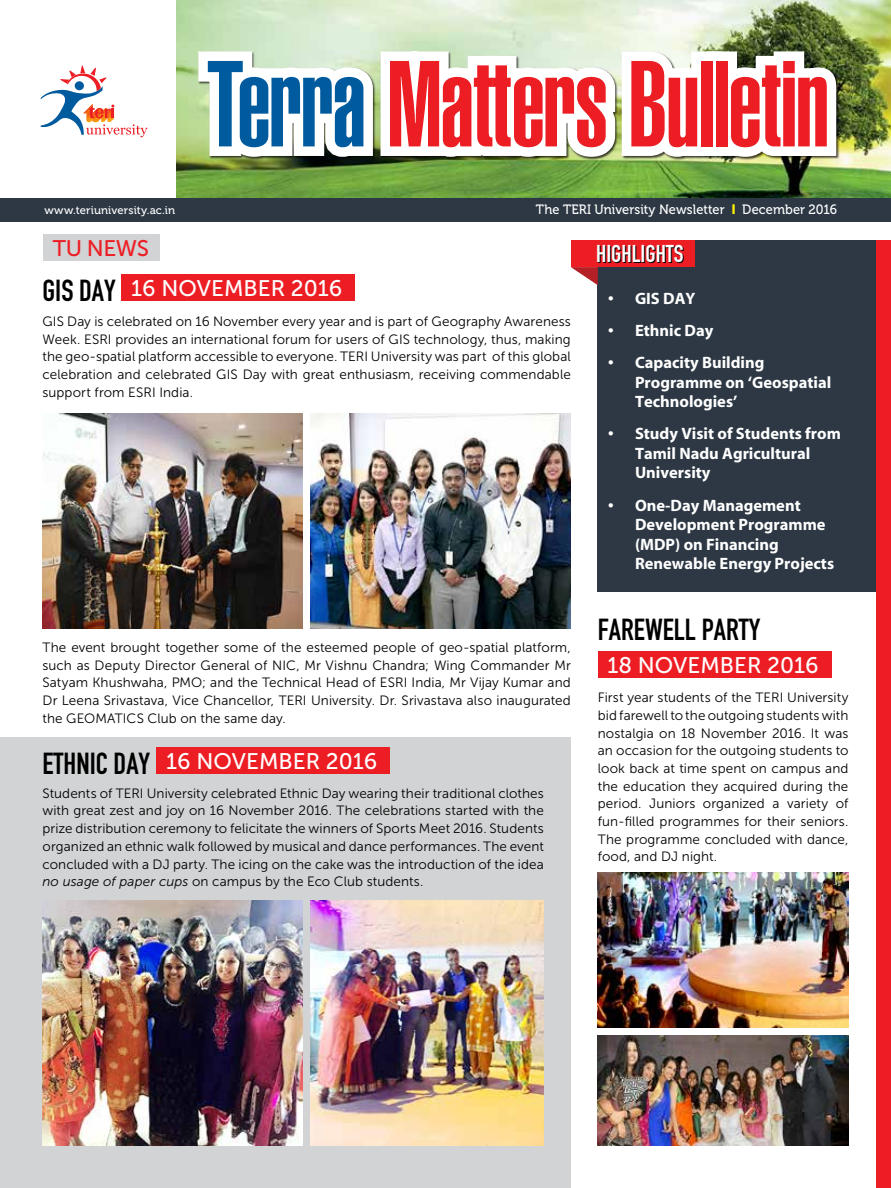
<style>
.page{position:relative;width:891px;height:1188px;background:#fff}
.page>*{position:absolute;margin:0;border:0;box-sizing:border-box;transform-origin:0 0}
.t1{font:900 extra-condensed 120px "Helvetica";letter-spacing:-.015em;color:#ed1d24}
.t2{font:30px "DIN Engschrift Std";color:#000}
.t3{font:24px "DIN Engschrift Std";color:#000}
.t4{font:22.5px "Museo Sans 500";color:#fff}
.t5{font:22.5px "Museo Sans 500";letter-spacing:-.02em;color:#ed1d24}
.t6{font:700 16.5px/19.5px "Myriad";color:#fff}
.t7{font:13.5px/17.7px "Museo Sans 300";letter-spacing:.005em;color:#000;text-align:justify}
.t8{font:13.5px "Museo 500";letter-spacing:.005em;color:#fff;scale:.95 1}
.t9{font:11.25px "Museo 500";letter-spacing:.015em;color:#fff}
.s1{color:#005b9e}
.s2{font-family:"Museo Sans 900";color:#fff200}
.s3{font-style:italic}
</style>
<div class="page">
<img style="left:176px;top:0;width:715px;height:198px">
<svg style="left:189px;top:42px;width:657px;height:126px"></svg>
<svg style="left:41px;top:65px;width:107px;height:72px"></svg>
<div style="left:0;top:198px;width:891px;height:24px;background:#2d3844"></div>
<div style="left:43px;top:234px;width:116px;height:27px;background:#d1d3d4"></div>
<div style="left:598px;top:240px;width:293px;height:352px;background:#2d3844"></div>
<div style="left:0;top:737px;width:571px;height:451px;background:#d1d3d4"></div>
<div style="left:571px;top:240px;width:124px;height:27px;background:#ed1d24"></div>
<svg style="left:571px;top:267px;width:27px;height:18px"></svg>
<div style="left:122px;top:274px;width:233px;height:27px;background:#ed1d24"></div>
<div style="left:157px;top:747px;width:233px;height:27px;background:#ed1d24"></div>
<div style="left:598px;top:651px;width:233px;height:27px;background:#ed1d24"></div>
<img style="left:43px;top:414px;width:260px;height:214px">
<img style="left:43px;top:900px;width:260px;height:245px">
<img style="left:310px;top:414px;width:261px;height:214px">
<img style="left:310px;top:900px;width:234px;height:245px">
<img style="left:598px;top:873px;width:250px;height:155px">
<img style="left:598px;top:1035px;width:250px;height:110px">
<div style="left:876px;top:240px;width:15px;height:948px;background:#ed1d24"></div>
<h1 class="t1" style="left:206px;top:35px;width:624px"><span class="s1">Terra</span> Matters Bulletin</h1>
<p class="t9" style="left:44px;top:204px;width:132px">www.teriuniversity.ac.in</p>
<p class="t8" style="left:536px;top:202px;width:318px">The TERI University Newsletter <span class="s2">I</span> December 2016</p>
<h3 class="t5" style="left:53px;top:236px;width:98px">TU NEWS</h3>
<p class="t6" style="left:608px;top:289px;width:89px">• GIS DAY</p>
<p class="t6" style="left:608px;top:321px;width:107px">• Ethnic Day</p>
<p class="t6" style="left:635px;top:353px;width:198px;text-indent:-27px">• Capacity Building<br>Programme on ‘Geospatial<br>Technologies’</p>
<p class="t6" style="left:635px;top:425px;width:207px;text-indent:-27px">• Study Visit of Students from<br>Tamil Nadu Agricultural<br>University</p>
<p class="t6" style="left:635px;top:496px;width:201px;text-indent:-27px">• One-Day Management<br>Development Programme (MDP) on Financing<br>Renewable Energy Projects</p>
<h3 class="t3" style="left:597px;top:240px;width:89px">HIGHLIGHTS</h3>
<h2 class="t2" style="left:43px;top:273px;width:75px">GIS DAY</h2>
<h3 class="t4" style="left:131px;top:276px;width:213px">16 NOVEMBER 2016</h3>
<p class="t7" style="left:43px;top:312px;width:530px">GIS Day is celebrated on 16 November every year and is part of Geography Awareness Week. ESRI provides an international forum for users of GIS technology, thus, making the geo-spatial platform accessible to everyone. TERI University was part of this global celebration and celebrated GIS Day with great enthusiasm, receiving commendable support from ESRI India.</p>
<p class="t7" style="left:43px;top:639px;width:530px">The event brought together some of the esteemed people of geo-spatial platform, such as Deputy Director General of NIC, Mr Vishnu Chandra; Wing Commander Mr Satyam Khushwaha, PMO; and the Technical Head of ESRI India, Mr Vijay Kumar and Dr Leena Srivastava, Vice Chancellor, TERI University. Dr. Srivastava also inaugurated the GEOMATICS Club on the same day.</p>
<h2 class="t2" style="left:43px;top:746px;width:109px">ETHNIC DAY</h2>
<h3 class="t4" style="left:166px;top:749px;width:213px">16 NOVEMBER 2016</h3>
<p class="t7" style="left:43px;top:784px;width:503px">Students of TERI University celebrated Ethnic Day wearing their traditional clothes with great zest and joy on 16 November 2016. The celebrations started with the prize distribution ceremony to felicitate the winners of Sports Meet 2016. Students organized an ethnic walk followed by musical and dance performances. The event concluded with a DJ party. The icing on the cake was the introduction of the idea <span class="s3">no usage of paper cups</span> on campus by the Eco Club students.</p>
<h2 class="t2" style="left:598px;top:612px;width:164px">FAREWELL PARTY</h2>
<h3 class="t4" style="left:607px;top:653px;width:213px">18 NOVEMBER 2016</h3>
<p class="t7" style="left:598px;top:689px;width:252px">First year students of the TERI University bid farewell to the outgoing students with nostalgia on 18 November 2016. It was an occasion for the outgoing students to look back at time spent on campus and the education they acquired during the period. Juniors organized a variety of fun-filled programmes for their seniors.<br>The programme concluded with dance, food, and DJ night.</p>
</div>
